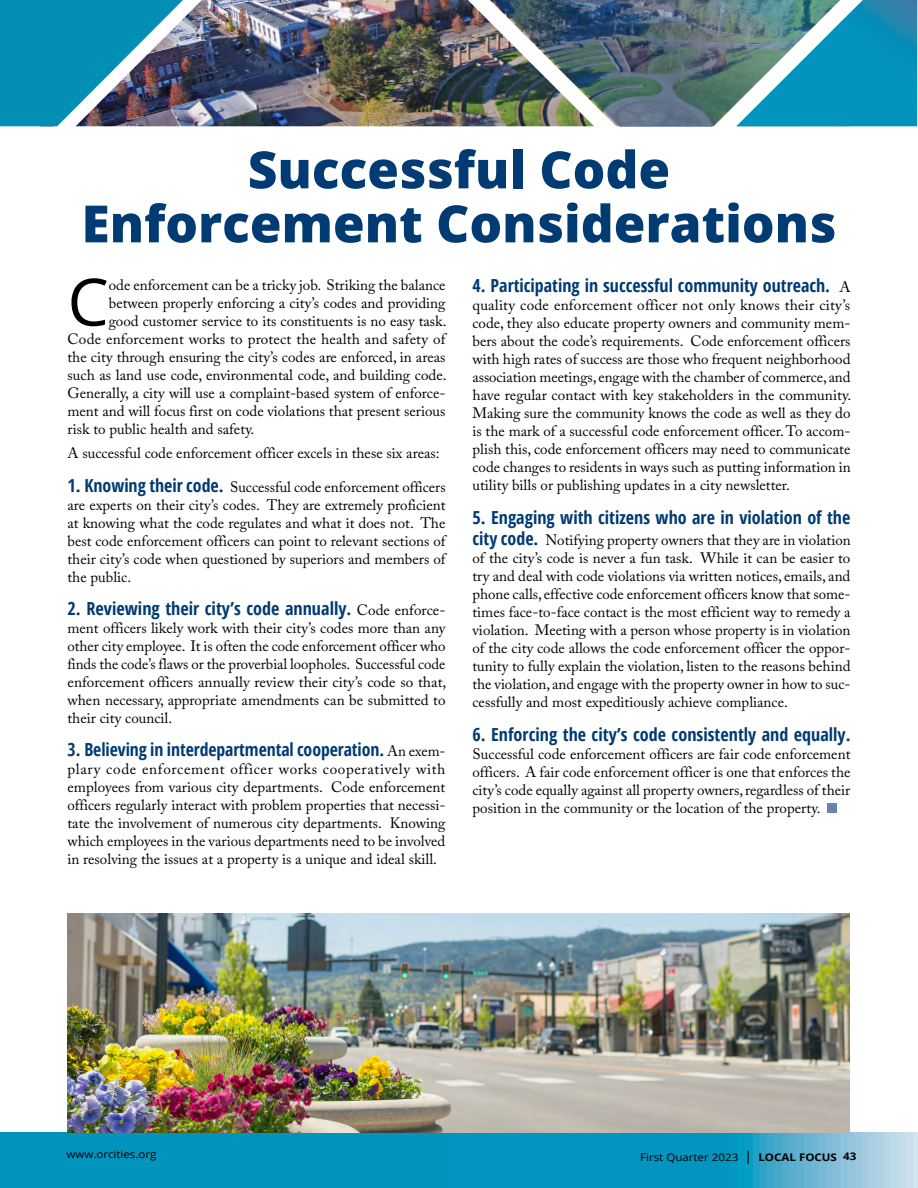
<style>
.page{position:relative;width:918px;height:1188px;background:#fff}
.page>*{position:absolute;margin:0;border:0;box-sizing:border-box;transform-origin:0 0}
.Body_text{font:65.4px "Open Sans";color:#000}
.t1{font:800 51.3px/54px "Open Sans";color:#003b74;text-align:center}
.Body_text-2{font:700 condensed 18px "Open Sans";color:#003b74}
.Body_text-3{font:15px/18px "Adobe Caslon Pro";color:#000;text-align:justify}
.t2{font:10.5px "Open Sans";color:#000;scale:1.1 1}
.s1{font-family:"Adobe Caslon Pro";font-weight:400;font-stretch:normal;font-size:15px;color:#000}
.s2{font-family:"Open Sans";font-weight:700;font-stretch:condensed;font-size:18px;color:#003b74}
.s3{font-size:13.5px}
.s4{font-weight:700}
</style>
<div class="page">
<img style="left:209px;top:0;width:32px;height:126px">
<img style="left:241px;top:0;width:105px;height:126px">
<img style="left:0;top:0;width:209px;height:126px">
<img style="left:346px;top:0;width:572px;height:126px">
<svg style="left:0;top:1132px;width:918px;height:56px"></svg>
<div style="left:827px;top:803px;width:10px;height:10px;background:#6b82ad"></div>
<img style="left:68px;top:914px;width:782px;height:218px">
<p class="t1" style="left:81px;top:140px;width:756px">Successful Code<br>Enforcement Considerations</p>
<p class="Body_text" style="left:68px;top:257px;width:43px">C</p>
<p class="Body_text-3" style="left:109px;top:275px;width:338px">ode enforcement can be a tricky job. Striking the balance</p>
<p class="Body_text-2" style="left:472px;top:273px;width:379px">4. Participating in successful community outreach. <span class="s1">A</span></p>
<p class="Body_text-3" style="left:472px;top:296px;width:380px">quality code enforcement officer not only knows their city’s code, they also educate property owners and community mem&shy;bers about the code’s requirements. Code enforcement officers with high rates of success are those who frequent neighborhood association meetings, engage with the chamber of commerce, and have regular contact with key stakeholders in the community.<br>Making sure the community knows the code as well as they do is the mark of a successful code enforcement officer. To accom&shy;plish this, code enforcement officers may need to communicate code changes to residents in ways such as putting information in utility bills or publishing updates in a city newsletter.</p>
<p class="Body_text-2" style="left:472px;top:505px;width:379px">5. Engaging with citizens who are in violation of the</p>
<p class="Body_text-3" style="left:472px;top:531px;width:380px"><span class="s2">city code.</span> Notifying property owners that they are in violation of the city’s code is never a fun task. While it can be easier to try and deal with code violations via written notices, emails, and phone calls, effective code enforcement officers know that some&shy;times face-to-face contact is the most efficient way to remedy a violation. Meeting with a person whose property is in violation of the city code allows the code enforcement officer the oppor&shy;tunity to fully explain the violation, listen to the reasons behind the violation, and engage with the property owner in how to suc&shy;cessfully and most expeditiously achieve compliance.</p>
<p class="Body_text-2" style="left:472px;top:722px;width:380px">6. Enforcing the city’s code consistently and equally.</p>
<p class="Body_text-3" style="left:472px;top:745px;width:380px">Successful code enforcement officers are fair code enforcement officers. A fair code enforcement officer is one that enforces the city’s code equally against all property owners, regardless of their position in the community or the location of the property.</p>
<p class="Body_text-3" style="left:109px;top:293px;width:338px">between properly enforcing a city’s codes and providing</p>
<p class="Body_text-3" style="left:109px;top:311px;width:339px">good customer service to its constituents is no easy task.</p>
<p class="Body_text-3" style="left:68px;top:329px;width:379px">Code enforcement works to protect the health and safety of</p>
<p class="Body_text-3" style="left:68px;top:347px;width:379px">the city through ensuring the city’s codes are enforced, in areas</p>
<p class="Body_text-3" style="left:68px;top:365px;width:381px">such as land use code, environmental code, and building code.</p>
<p class="Body_text-3" style="left:68px;top:383px;width:380px">Generally, a city will use a complaint-based system of enforce-</p>
<p class="Body_text-3" style="left:68px;top:401px;width:379px">ment and will focus first on code violations that present serious</p>
<p class="Body_text-3" style="left:68px;top:419px;width:188px">risk to public health and safety.</p>
<p class="Body_text-3" style="left:68px;top:444px;width:374px">A successful code enforcement officer excels in these six areas:</p>
<p class="Body_text-3" style="left:68px;top:477px;width:380px"><span class="s2">1. Knowing their code.</span> Successful code enforcement officers are experts on their city’s codes. They are extremely proficient at knowing what the code regulates and what it does not. The best code enforcement officers can point to relevant sections of their city’s code when questioned by superiors and members of the public.</p>
<p class="Body_text-2" style="left:68px;top:596px;width:379px">2. Reviewing their city’s code annually. <span class="s1">Code enforce-</span></p>
<p class="Body_text-3" style="left:68px;top:619px;width:380px">ment officers likely work with their city’s codes more than any other city employee. It is often the code enforcement officer who finds the code’s flaws or the proverbial loopholes. Successful code enforcement officers annually review their city’s code so that, when necessary, appropriate amendments can be submitted to their city council.</p>
<p class="Body_text-2" style="left:68px;top:737px;width:380px">3. Believing in interdepartmental cooperation. <span class="s1">An exem-</span></p>
<p class="Body_text-3" style="left:68px;top:760px;width:380px">plary code enforcement officer works cooperatively with employees from various city departments. Code enforcement officers regularly interact with problem properties that necessi&shy;tate the involvement of numerous city departments. Knowing which employees in the various departments need to be involved in resolving the issues at a property is a unique and ideal skill.</p>
<p class="t2" style="left:66px;top:1147px;width:84px">www.orcities.org</p>
<p class="t2" style="left:640px;top:1150px;width:198px">First Quarter 2023 <span class="s3">|</span> <span class="s4">LOCAL FOCUS 43</span></p>
</div>
